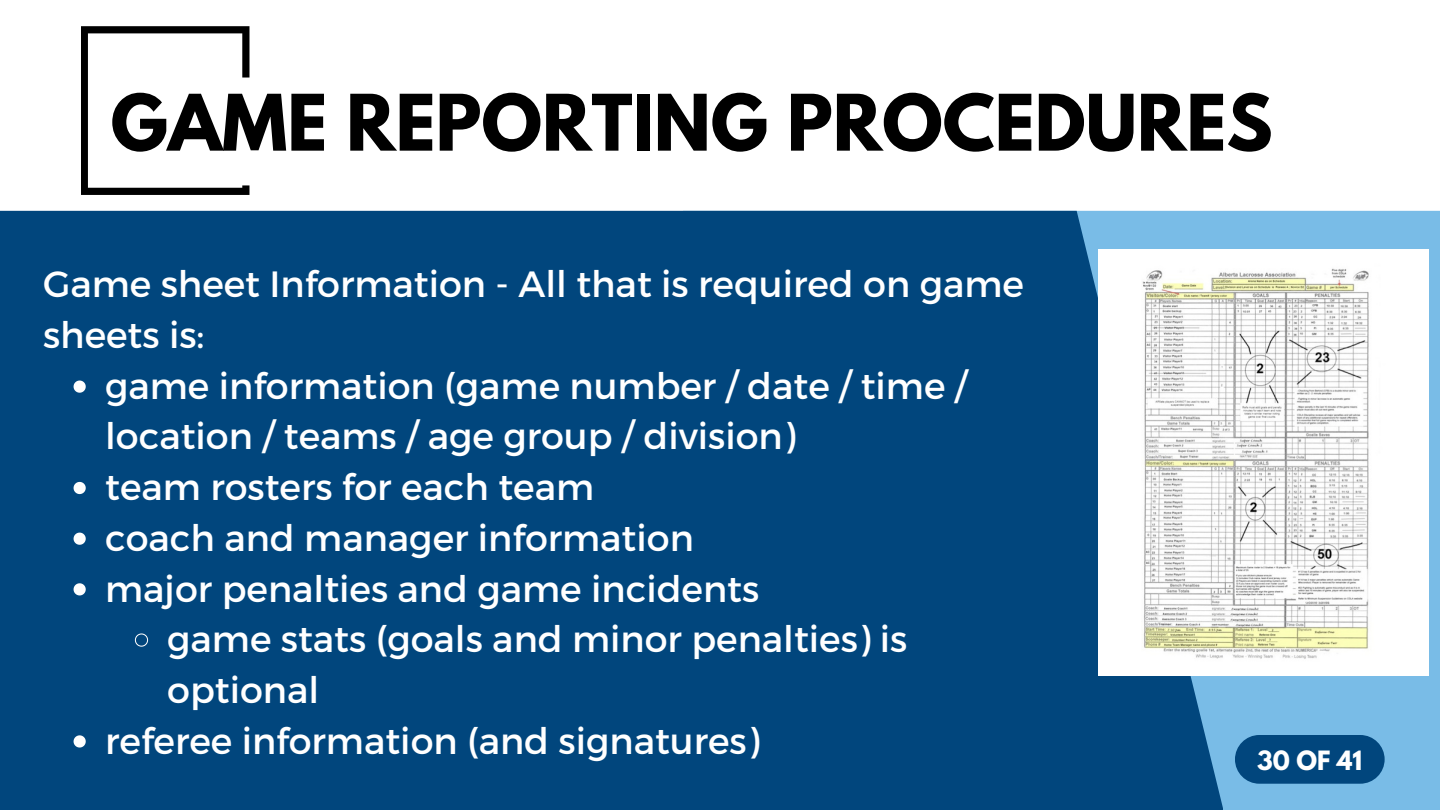
<style>
.page{position:relative;width:1440px;height:810px;background:#fff}
.page>*{position:absolute;margin:0;border:0;box-sizing:border-box;transform-origin:0 0}
.t1{font:700 69px "League Spartan";color:#000}
.t2{font:36.5px "Montserrat";color:#fff}
.t3{font:700 23.6px "League Spartan";color:#fff}
</style>
<div class="page">
<svg style="left:81px;top:26px;width:168px;height:169px"></svg>
<div style="left:683px;top:211px;width:757px;height:599px;background:#79bce7"></div>
<div style="left:1235px;top:735px;width:150px;height:49px;background:#01467d;border-radius:24px"></div>
<div style="left:0;top:211px;width:1223px;height:599px;background:#01467d"></div>
<svg style="left:74px;top:381px;width:12px;height:12px"></svg>
<svg style="left:74px;top:482px;width:12px;height:12px"></svg>
<svg style="left:74px;top:533px;width:12px;height:12px"></svg>
<svg style="left:74px;top:583px;width:12px;height:12px"></svg>
<svg style="left:134px;top:633px;width:15px;height:14px"></svg>
<svg style="left:74px;top:735px;width:12px;height:13px"></svg>
<img style="left:1099px;top:249px;width:329px;height:426px">
<h1 class="t1" style="left:111px;top:89px;width:1164px">GAME REPORTING PROCEDURES</h1>
<p class="t2" style="left:43px;top:261px;width:982px">Game sheet Information - All that is required on game</p>
<p class="t2" style="left:43px;top:311px;width:163px">sheets is:</p>
<p class="t2" style="left:105px;top:362px;width:863px">game information (game number / date / time /</p>
<p class="t2" style="left:105px;top:413px;width:692px">location / teams / age group / division)</p>
<p class="t2" style="left:105px;top:463px;width:490px">team rosters for each team</p>
<p class="t2" style="left:105px;top:514px;width:590px">coach and manager information</p>
<p class="t2" style="left:105px;top:565px;width:656px">major penalties and game incidents</p>
<p class="t2" style="left:167px;top:616px;width:742px">game stats (goals and minor penalties) is</p>
<p class="t2" style="left:167px;top:666px;width:154px">optional</p>
<p class="t2" style="left:105px;top:717px;width:656px">referee information (and signatures)</p>
<p class="t3" style="left:1257px;top:749px;width:107px">30 OF 41</p>
</div>
